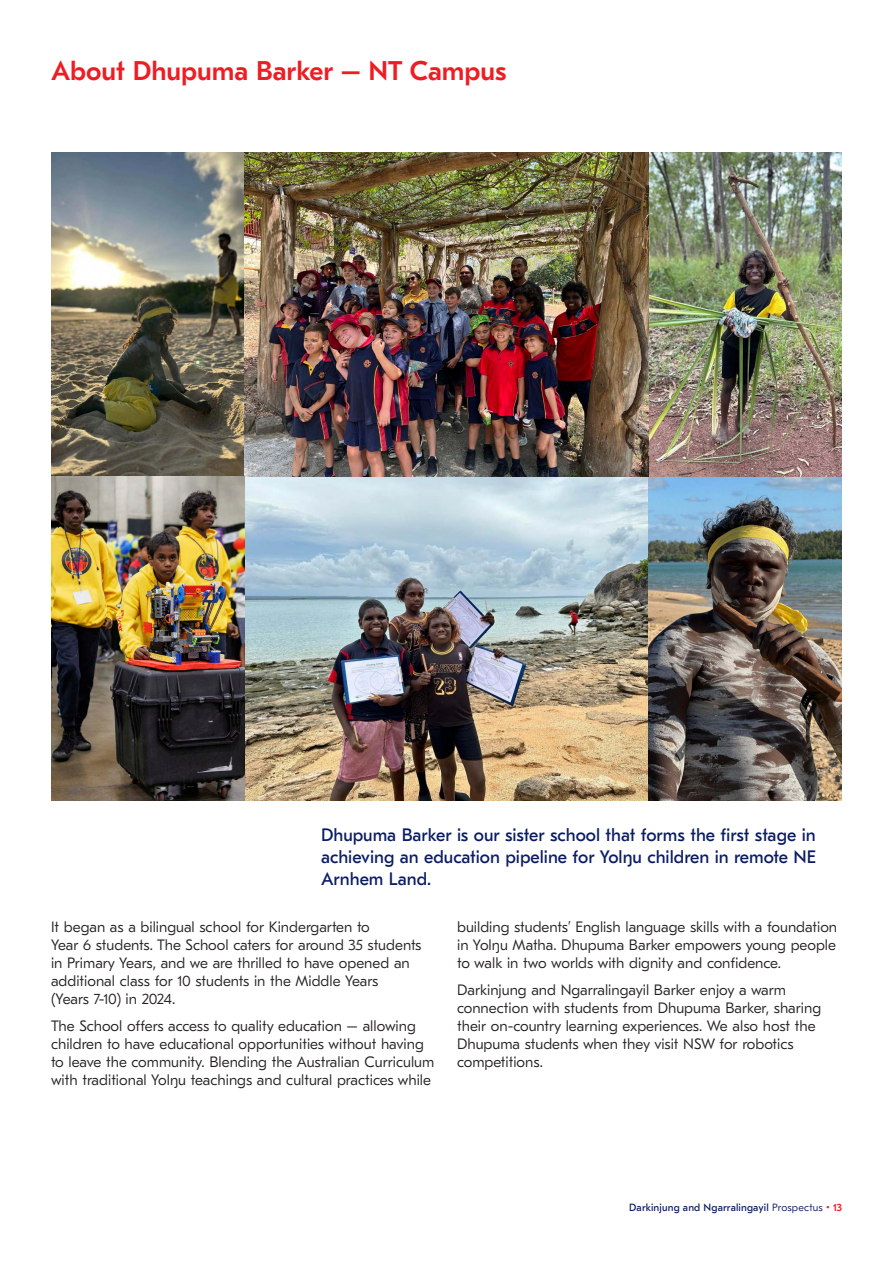
<style>
.page{position:relative;width:893px;height:1263px;background:#fff}
.page>*{position:absolute;margin:0;border:0;box-sizing:border-box;transform-origin:0 0}
.Main_title{font:500 27px "GT Eesti Text";color:#ee1d23}
.Main_title-2{font:18px/21.6px "GT Eesti Text";color:#091b63;text-align:justify}
.Body_copy{font:300 15px/18px "GT Eesti Text";color:#231f20}
.t1{font:10.5px "GT Eesti Text";letter-spacing:.015em;color:#091b63}
.s1{font-weight:300}
.s2{color:#ee1d23}
.s3{font-weight:500;color:#ee1d23}
</style>
<div class="page">
<img style="left:51px;top:152px;width:791px;height:648px">
<img style="left:51px;top:476px;width:193px;height:324px">
<p class="Main_title" style="left:51px;top:56px;width:457px">About Dhupuma Barker – NT Campus</p>
<p class="Main_title-2" style="left:321px;top:825px;width:497px">Dhupuma Barker is our sister school that forms the first stage in achieving an education pipeline for Yolŋu children in remote NE Arnhem Land.</p>
<p class="Body_copy" style="left:51px;top:918px;width:372px">It began as a bilingual school for Kindergarten to<br>Year 6 students. The School caters for around 35 students in Primary Years, and we are thrilled to have opened an additional class for 10 students in the Middle Years<br>(Years 7-10) in 2024.</p>
<p class="Body_copy" style="left:51px;top:1017px;width:385px">The School offers access to quality education – allowing children to have educational opportunities without having to leave the community. Blending the Australian Curriculum with traditional Yolŋu teachings and cultural practices while</p>
<p class="Body_copy" style="left:457px;top:918px;width:382px;text-align:justify">building students’ English language skills with a foundation in Yolŋu Matha. Dhupuma Barker empowers young people to walk in two worlds with dignity and confidence.</p>
<p class="Body_copy" style="left:457px;top:981px;width:365px">Darkinjung and Ngarralingayil Barker enjoy a warm connection with students from Dhupuma Barker, sharing their on-country learning experiences. We also host the Dhupuma students when they visit NSW for robotics competitions.</p>
<p class="t1" style="left:629px;top:1202px;width:214px">Darkinjung and Ngarralingayil <span class="s1">Prospectus</span> <span class="s2">•</span> <span class="s3">13</span></p>
</div>
